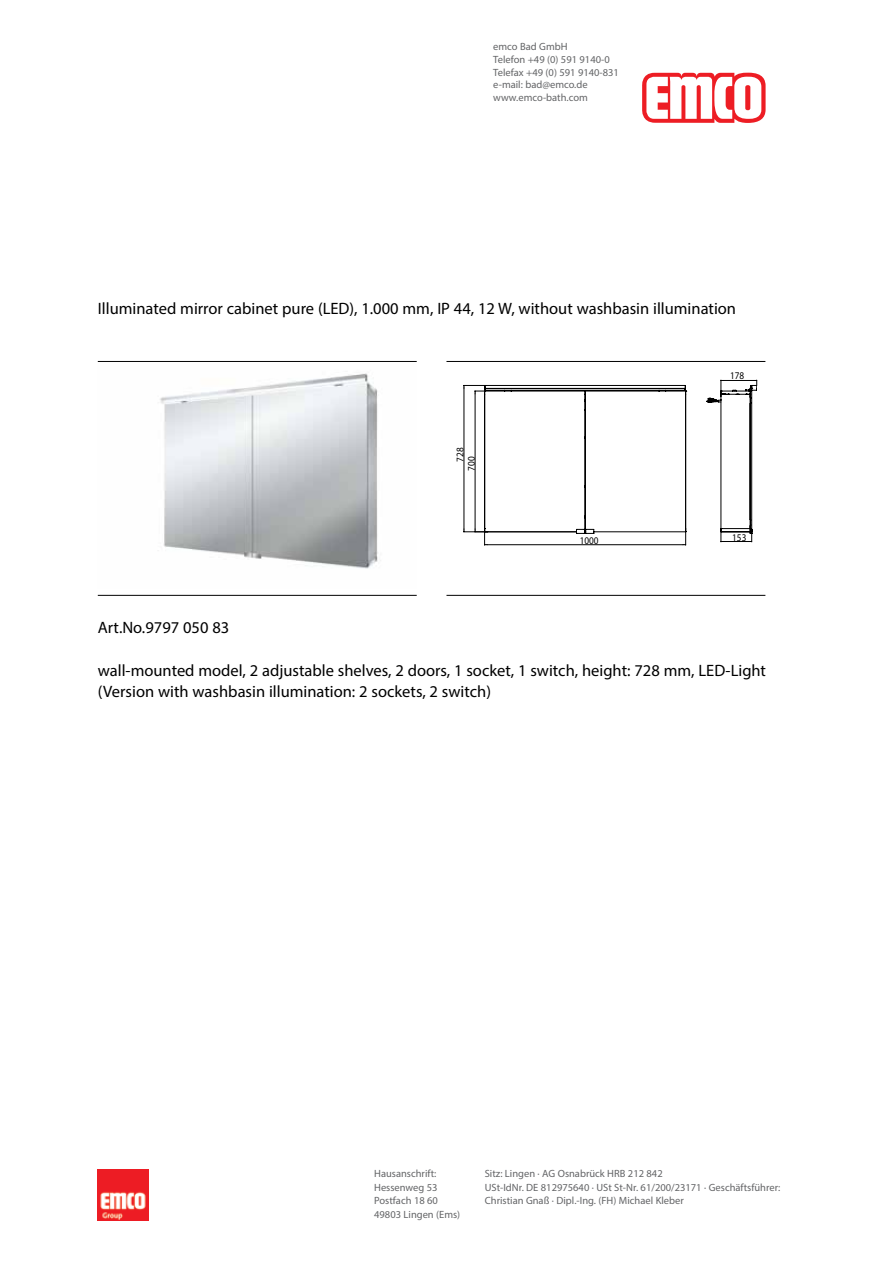
<style>
.page{position:relative;width:893px;height:1263px;background:#fff}
.page>*{position:absolute;margin:0;border:0;box-sizing:border-box;transform-origin:0 0}
.t1{font:16.5px/21px "Myriad Pro";color:#000}
.t2{font:10.5px/13.5px "Myriad Pro";color:#636466}
.t3{font:10.2px/11.1px "Myriad Pro";color:#000;scale:.9 1}
</style>
<div class="page">
<svg style="left:642px;top:73px;width:124px;height:50px"></svg>
<img style="left:98px;top:1169px;width:51px;height:51px">
<img style="left:160px;top:373px;width:221px;height:196px">
<hr style="left:98px;top:595px;width:319px;height:1px;background:#000">
<hr style="left:98px;top:361px;width:319px;height:1px;background:#000">
<svg style="left:707px;top:380px;width:50px;height:162px"></svg>
<svg style="left:463px;top:385px;width:223px;height:160px"></svg>
<hr style="left:446px;top:595px;width:319px;height:1px;background:#000">
<hr style="left:446px;top:361px;width:319px;height:1px;background:#000">
<p class="t2" style="left:493px;top:40px;width:127px;line-height:12.6px">emco Bad GmbH<br>Telefon +49 (0) 591 9140-0<br>Telefax +49 (0) 591 9140-831 e-mail: bad@emco.de www.emco-bath.com</p>
<h1 class="t1" style="left:98px;top:298px;width:640px">Illuminated mirror cabinet pure (LED), 1.000 mm, IP 44, 12 W, without washbasin illumination</h1>
<p class="t3" style="left:454px;top:470px;width:27px;text-indent:9px;rotate:-90deg">728<br>700</p>
<p class="t3" style="left:580px;top:535px;width:22px">1000</p>
<p class="t3" style="left:730px;top:369px;width:17px">178</p>
<p class="t3" style="left:732px;top:532px;width:17px">153</p>
<h1 class="t1" style="left:98px;top:617px;width:133px">Art.No.9797 050 83</h1>
<h1 class="t1" style="left:98px;top:659px;width:670px">wall-mounted model, 2 adjustable shelves, 2 doors, 1 socket, 1 switch, height: 728 mm, LED-Light (Version with washbasin illumination: 2 sockets, 2 switch)</h1>
<p class="t2" style="left:374px;top:1167px;width:88px">Hausanschrift:<br>Hessenweg 53<br>Postfach 18 60<br>49803 Lingen (Ems)</p>
<p class="t2" style="left:485px;top:1167px;width:297px">Sitz: Lingen · AG Osnabrück HRB 212 842<br>USt-IdNr. DE 812975640 · USt St-Nr. 61/200/23171 · Geschäftsführer:<br>Christian Gnaß · Dipl.-Ing. (FH) Michael Kleber</p>
</div>
